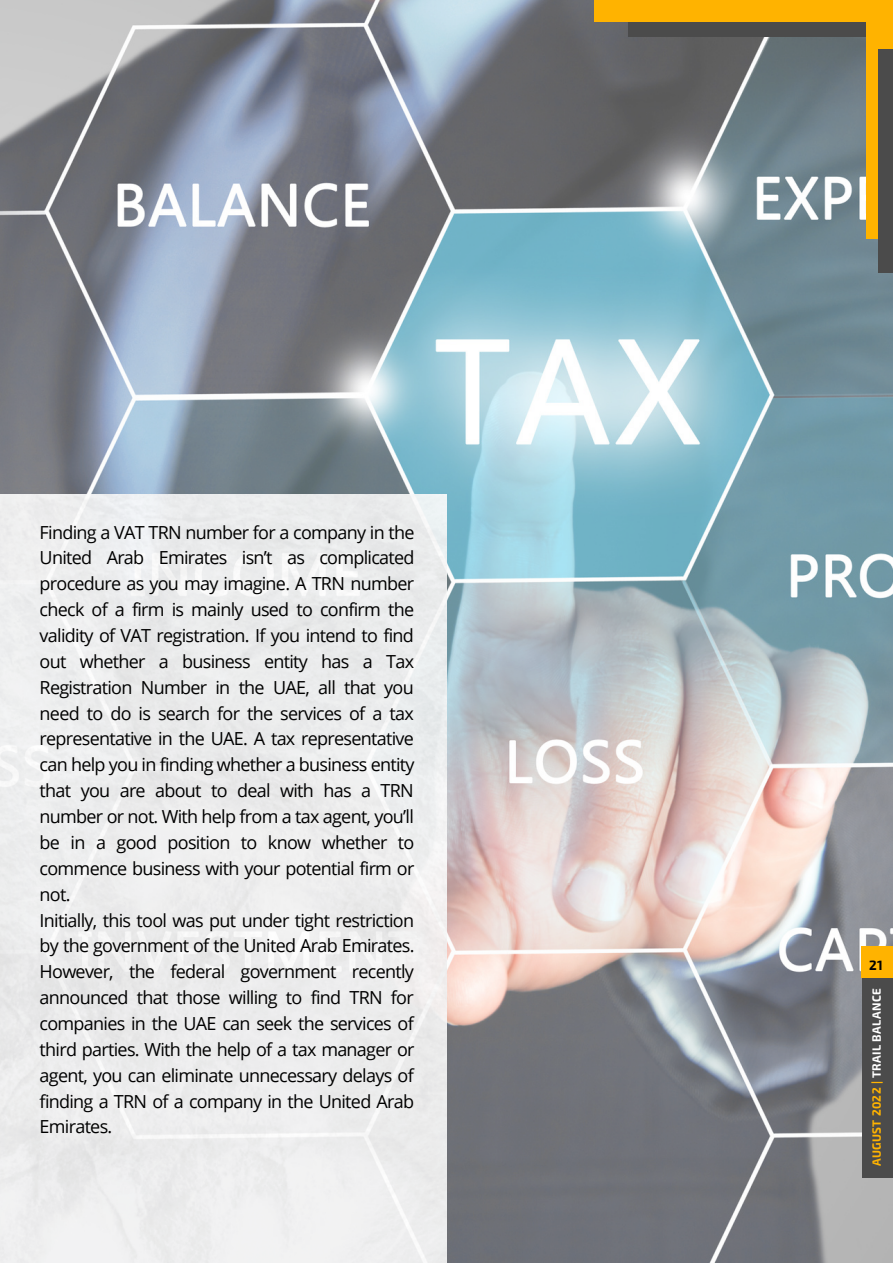
<style>
.page{position:relative;width:893px;height:1264px;background:#fff}
.page>*{position:absolute;margin:0;border:0;box-sizing:border-box;transform-origin:0 0}
.t1{font:18px/25.8px "Open Sans";letter-spacing:-.04em;color:#000}
.t2{font:700 13.2px "Exo 2";color:#000}
.t3{font:700 11.7px "Exo 2";letter-spacing:.03em;color:#fff}
.s1{color:#ffb300}
</style>
<div class="page">
<img style="left:0;top:0;width:892px;height:1262px">
<div style="left:861px;top:976px;width:31px;height:201px;background:#4b4b4b"></div>
<div style="left:861px;top:946px;width:31px;height:31px;background:#ffb300"></div>
<div style="left:0;top:494px;width:446px;height:768px;background:#eceded"></div>
<div style="left:628px;top:0;width:264px;height:37px;background:#4b4b4b"></div>
<div style="left:594px;top:0;width:298px;height:22px;background:#ffb300"></div>
<div style="left:866px;top:0;width:26px;height:238px;background:#ffb300"></div>
<div style="left:878px;top:49px;width:14px;height:224px;background:#4b4b4b"></div>
<p class="t1" style="left:40px;top:518px;width:376px">Finding a VAT TRN number for a company in the United Arab Emirates isn’t as complicated procedure as you may imagine. A TRN number check of a firm is mainly used to confirm the validity of VAT registration. If you intend to find out whether a business entity has a Tax Registration Number in the UAE, all that you need to do is search for the services of a tax representative in the UAE. A tax representative can help you in finding whether a business entity that you are about to deal with has a TRN number or not. With help from a tax agent, you’ll be in a good position to know whether to commence business with your potential firm or not.<br>Initially, this tool was put under tight restriction by the government of the United Arab Emirates.<br>However, the federal government recently announced that those willing to find TRN for companies in the UAE can seek the services of third parties. With the help of a tax manager or agent, you can eliminate unnecessary delays of finding a TRN of a company in the United Arab Emirates.</p>
<p class="t2" style="left:869px;top:956px;width:15px">21</p>
<p class="t3" style="left:868px;top:1166px;width:179px;rotate:-90deg"><span class="s1">AUGUST 2022 |</span> TRAIL BALANCE</p>
</div>
